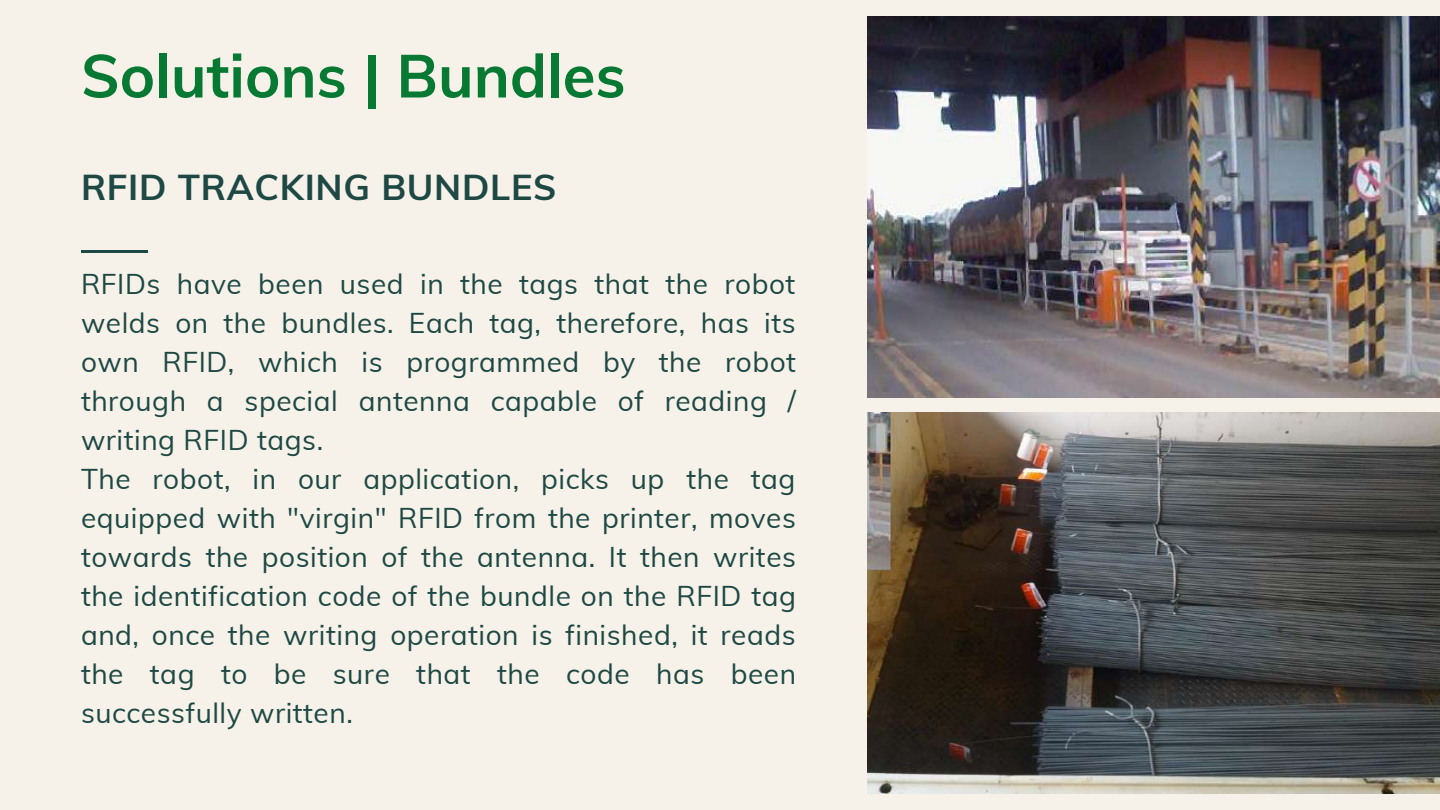
<style>
.page{position:relative;width:1440px;height:810px;background:#f6f2e9}
.page>*{position:absolute;margin:0;border:0;box-sizing:border-box;transform-origin:0 0}
.t1{font:700 60px "Muli";color:#077932}
.t2{font:700 36px "Muli";letter-spacing:.02em;color:#1e4844}
.t3{font:28px/39px "Muli";letter-spacing:.02em;color:#1e4844}
</style>
<div class="page">
<hr style="left:81px;top:250px;width:67px;height:3px;background:#1e4844">
<img style="left:868px;top:17px;width:572px;height:381px">
<img style="left:868px;top:413px;width:572px;height:381px">
<h1 class="t1" style="left:81px;top:37px;width:546px">Solutions | Bundles</h1>
<p class="t2" style="left:81px;top:164px;width:477px">RFID TRACKING BUNDLES</p>
<p class="t3" style="left:81px;top:264px;width:717px">RFIDs have been used in the tags that the robot welds on the bundles. Each tag, therefore, has its own RFID, which is programmed by the robot through a special antenna capable of reading / writing RFID tags.<br>The robot, in our application, picks up the tag equipped with "virgin" RFID from the printer, moves towards the position of the antenna. It then writes the identification code of the bundle on the RFID tag and, once the writing operation is finished, it reads the tag to be sure that the code has been successfully written.</p>
</div>
